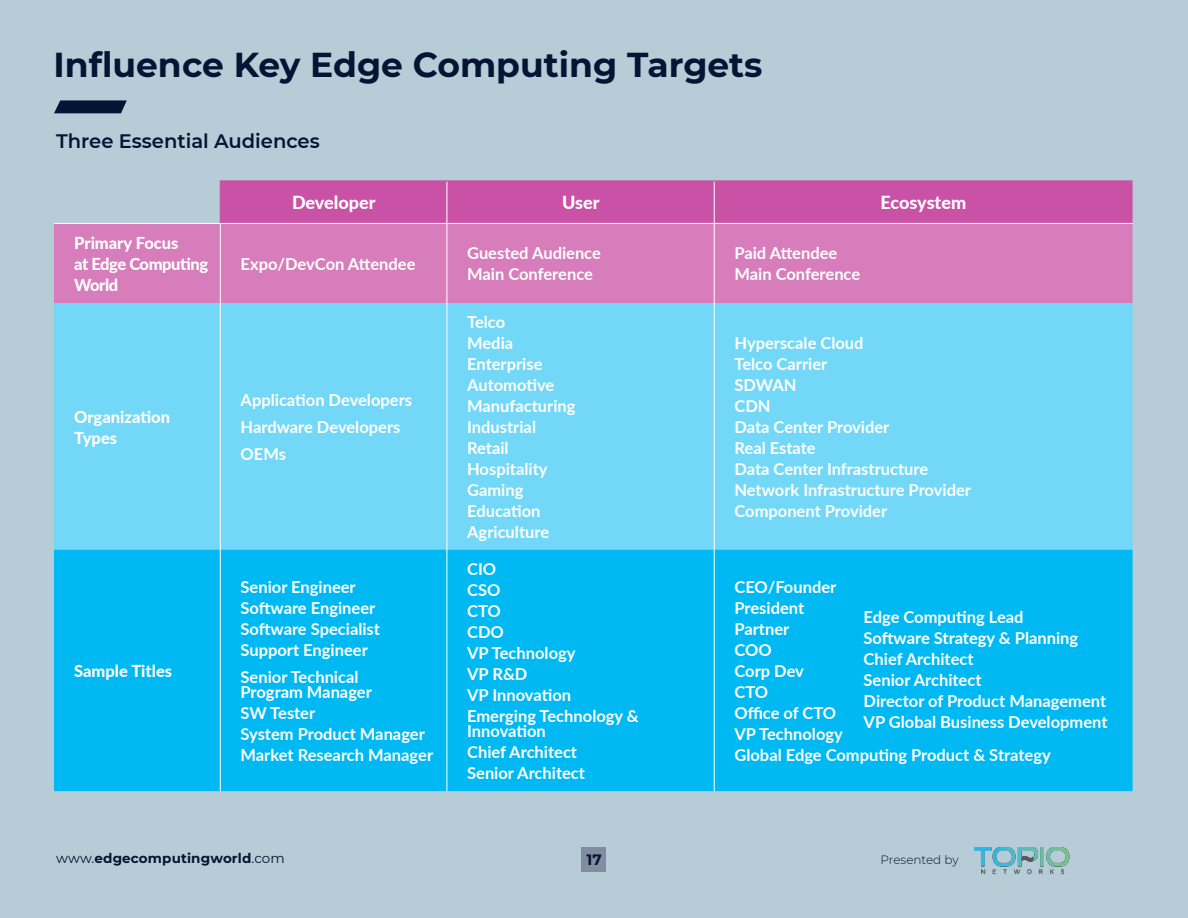
<style>
.page{position:relative;width:1188px;height:918px;background:#b6cdd7}
.page>*{position:absolute;margin:0;border:0;box-sizing:border-box;transform-origin:0 0}
.t1{font:700 34.5px "Montserrat";color:#041434}
.t2{font:600 19.5px "Montserrat";color:#041434}
.t3{font:800 18px "Lato";color:#fff}
.t4{font:700 16.5px/21px "Lato";color:#fff}
.t5{font:800 16.5px/21px "Lato";letter-spacing:-.025em;color:#fff}
.t6{font:800 16.5px/21px "Lato";color:#fff}
.t7{font:700 15px "Montserrat";color:#041434}
.t8{font:700 13.5px "Montserrat";letter-spacing:.01em;color:#041434}
.t9{font:300 12px "Montserrat";color:#041434}
.s1{font-weight:400}
</style>
<div class="page">
<img style="left:974px;top:848px;width:96px;height:27px">
<div style="left:582px;top:847px;width:24px;height:25px;background:#838ca0"></div>
<svg style="left:54px;top:100px;width:73px;height:13px"></svg>
<div style="left:221px;top:181px;width:912px;height:42px;background:#ca52a6"></div>
<div style="left:54px;top:224px;width:1079px;height:79px;background:#d77dbc"></div>
<div style="left:54px;top:303px;width:1079px;height:247px;background:#73d8f8"></div>
<div style="left:54px;top:550px;width:1079px;height:241px;background:#00b9f2"></div>
<hr style="left:54px;top:223px;width:166px;height:1px;background:#fff">
<hr style="left:220px;top:223px;width:227px;height:1px;background:#fff">
<hr style="left:447px;top:223px;width:267px;height:1px;background:#fff">
<hr style="left:715px;top:223px;width:418px;height:1px;background:#fff">
<hr style="left:220px;top:224px;width:1px;height:79px;background:#fff">
<hr style="left:220px;top:303px;width:1px;height:247px;background:#fff">
<hr style="left:220px;top:550px;width:1px;height:241px;background:#fff">
<hr style="left:447px;top:181px;width:1px;height:42px;background:#fff">
<hr style="left:714px;top:181px;width:1px;height:42px;background:#fff">
<hr style="left:447px;top:223px;width:1px;height:80px;background:#fff">
<hr style="left:714px;top:223px;width:1px;height:80px;background:#fff">
<hr style="left:447px;top:303px;width:1px;height:247px;background:#fff">
<hr style="left:714px;top:303px;width:1px;height:247px;background:#fff">
<hr style="left:447px;top:550px;width:1px;height:241px;background:#fff">
<hr style="left:714px;top:550px;width:1px;height:241px;background:#fff">
<hr style="left:220px;top:180px;width:227px;height:1px;background:#ca52a6">
<hr style="left:220px;top:181px;width:1px;height:42px;background:#ca52a6">
<hr style="left:447px;top:180px;width:267px;height:1px;background:#ca52a6">
<hr style="left:714px;top:180px;width:419px;height:1px;background:#ca52a6">
<p class="t1" style="left:54px;top:40px;width:711px">Influence Key Edge Computing Targets</p>
<p class="t2" style="left:56px;top:127px;width:265px">Three Essential Audiences</p>
<p class="t5" style="left:74px;top:232px;width:136px">Primary Focus<br>at Edge Computing<br>World</p>
<p class="t6" style="left:74px;top:405px;width:97px">Organization<br>Types</p>
<p class="t6" style="left:74px;top:660px;width:99px">Sample Titles</p>
<p class="t3" style="left:292px;top:189px;width:85px">Developer</p>
<p class="t3" style="left:562px;top:189px;width:39px">User</p>
<p class="t3" style="left:881px;top:189px;width:87px">Ecosystem</p>
<p class="t4" style="left:241px;top:253px;width:176px">Expo/DevCon Attendee</p>
<p class="t4" style="left:467px;top:242px;width:135px">Guested Audience<br>Main Conference</p>
<p class="t4" style="left:734px;top:242px;width:127px">Paid Attendee<br>Main Conference</p>
<p class="t4" style="left:241px;top:386px;width:173px;line-height:27px">Application Developers<br>Hardware Developers<br>OEMs</p>
<p class="t4" style="left:241px;top:575px;width:141px">Senior Engineer<br>Software Engineer<br>Software Specialist<br>Support Engineer</p>
<p class="t4" style="left:241px;top:668px;width:133px;line-height:15.8px">Senior Technical<br>Program Manager</p>
<p class="t4" style="left:241px;top:702px;width:194px">SW Tester<br>System Product Manager<br>Market Research Manager</p>
<p class="t4" style="left:467px;top:311px;width:110px">Telco<br>Media<br>Enterprise<br>Automotive<br>Manufacturing<br>Industrial<br>Retail<br>Hospitality<br>Gaming<br>Education<br>Agriculture</p>
<p class="t4" style="left:467px;top:557px;width:173px">CIO<br>CSO<br>CTO<br>CDO<br>VP Technology<br>VP R&amp;D<br>VP Innovation<br>Emerging Technology &amp;</p>
<p class="t4" style="left:467px;top:720px;width:119px">Innovation<br>Chief Architect<br>Senior Architect</p>
<p class="t4" style="left:734px;top:332px;width:238px">Hyperscale Cloud<br>Telco Carrier<br>SDWAN<br>CDN<br>Data Center Provider<br>Real Estate<br>Data Center Infrastructure<br>Network Infrastructure Provider<br>Component Provider</p>
<p class="t4" style="left:734px;top:576px;width:318px">CEO/Founder<br>President<br>Partner<br>COO<br>Corp Dev<br>CTO<br>Office of CTO<br>VP Technology<br>Global Edge Computing Product &amp; Strategy</p>
<p class="t4" style="left:864px;top:606px;width:245px">Edge Computing Lead<br>Software Strategy &amp; Planning<br>Chief Architect<br>Senior Architect<br>Director of Product Management<br>VP Global Business Development</p>
<p class="t8" style="left:56px;top:849px;width:230px"><span class="s1">www.</span>edgecomputingworld<span class="s1">.com</span></p>
<p class="t7" style="left:586px;top:849px;width:17px">17</p>
<p class="t9" style="left:881px;top:851px;width:80px">Presented by</p>
</div>
